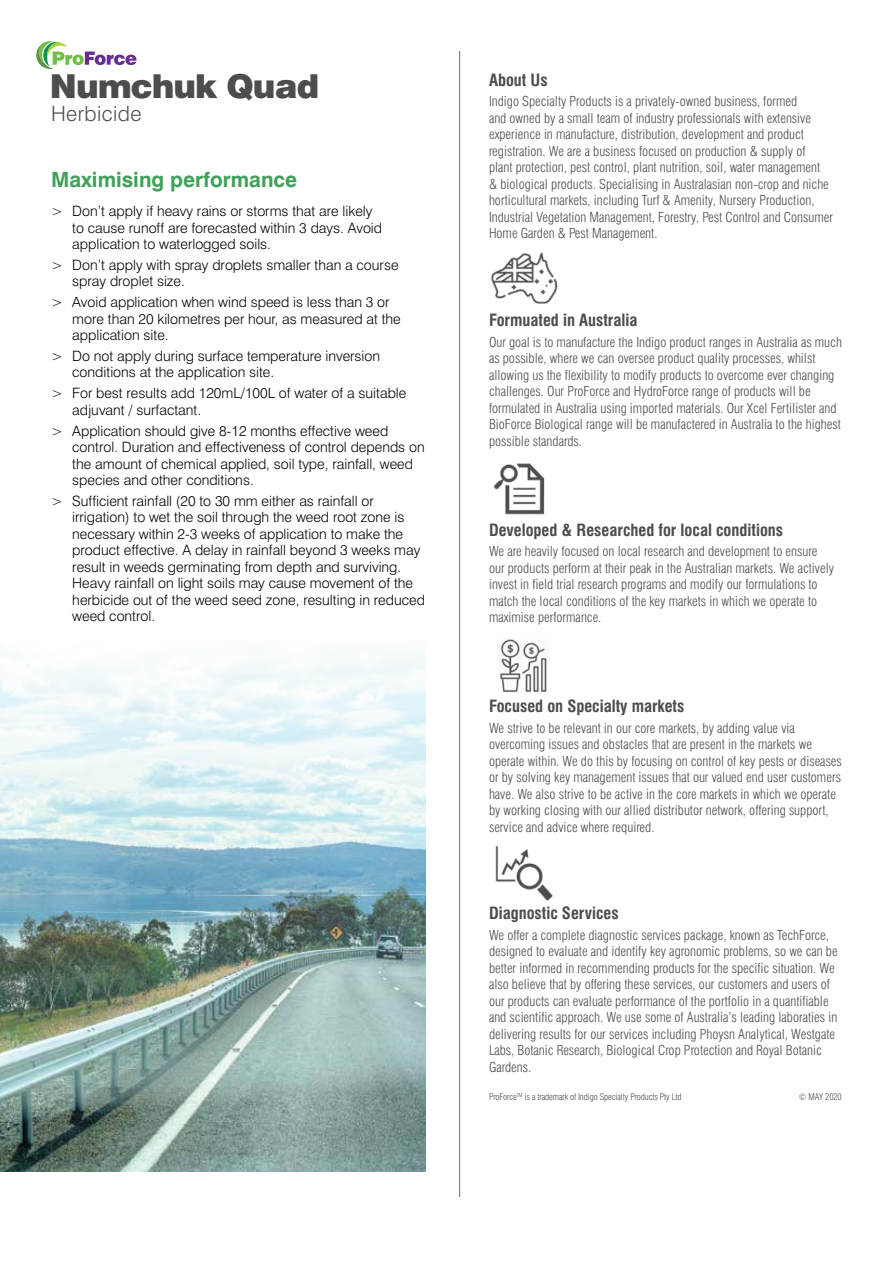
<style>
.page{position:relative;width:893px;height:1263px;background:#fff}
.page>*{position:absolute;margin:0;border:0;box-sizing:border-box;transform-origin:0 0}
.t1{font:900 33px "Swiss 721 BT";letter-spacing:-.03em;color:#4d4d4f}
.t2{font:700 21px "Swiss 721 BT";color:#41a15a}
.t3{font:300 21px "Swiss 721 BT";letter-spacing:.02em;color:#4d4d4f}
.t4{font:700 condensed 16.5px "Swiss 721 BT";color:#4d4d4f}
.t5{font:300 14.25px/16.5px "Swiss 721 BT";color:#000}
.t6{font:300 condensed 13.5px/16.5px "Swiss 721 BT";color:#4d4d4f}
.t7{font:300 condensed 9px "Swiss 721 BT";letter-spacing:-.01em;color:#4d4d4f}
</style>
<div class="page">
<hr style="left:459px;top:51px;width:1px;height:1146px;background:#6d6e71">
<svg style="left:36px;top:41px;width:101px;height:28px"></svg>
<img style="left:0;top:652px;width:425px;height:519px">
<img style="left:495px;top:846px;width:58px;height:54px">
<img style="left:491px;top:252px;width:67px;height:52px">
<img style="left:493px;top:463px;width:52px;height:52px">
<img style="left:500px;top:639px;width:47px;height:54px">
<h1 class="t1" style="left:50px;top:66px;width:271px">Numchuk Quad</h1>
<h2 class="t3" style="left:51px;top:101px;width:92px">Herbicide</h2>
<h2 class="t2" style="left:51px;top:167px;width:248px">Maximising performance</h2>
<p class="t5" style="left:72px;top:203px;width:311px;text-indent:-21px">&gt; Don’t apply if heavy rains or storms that are likely to cause runoff are forecasted within 3 days. Avoid application to waterlogged soils.</p>
<p class="t5" style="left:72px;top:257px;width:328px;text-indent:-21px">&gt; Don’t apply with spray droplets smaller than a course spray droplet size.</p>
<p class="t5" style="left:72px;top:294px;width:330px;text-indent:-21px">&gt; Avoid application when wind speed is less than 3 or more than 20 kilometres per hour, as measured at the application site.</p>
<p class="t5" style="left:72px;top:348px;width:309px;text-indent:-21px">&gt; Do not apply during surface temperature inversion conditions at the application site.</p>
<p class="t5" style="left:72px;top:385px;width:336px;text-indent:-21px">&gt; For best results add 120mL/100L of water of a suitable adjuvant / surfactant.</p>
<p class="t5" style="left:72px;top:422px;width:354px;text-indent:-21px">&gt; Application should give 8-12 months effective weed control. Duration and effectiveness of control depends on the amount of chemical applied, soil type, rainfall, weed species and other conditions.</p>
<p class="t5" style="left:72px;top:492px;width:354px;text-indent:-21px">&gt; Sufficient rainfall (20 to 30 mm either as rainfall or irrigation) to wet the soil through the weed root zone is necessary within 2-3 weeks of application to make the product effective. A delay in rainfall beyond 3 weeks may result in weeds germinating from depth and surviving.<br>Heavy rainfall on light soils may cause movement of the herbicide out of the weed seed zone, resulting in reduced weed control.</p>
<p class="t4" style="left:489px;top:70px;width:60px">About Us</p>
<p class="t6" style="left:489px;top:93px;width:346px">Indigo Specialty Products is a privately-owned business, formed<br>and owned by a small team of industry professionals with extensive experience in manufacture, distribution, development and product registration. We are a business focused on production &amp; supply of<br>plant protection, pest control, plant nutrition, soil, water management<br>&amp; biological products. Specialising in Australasian non-crop and niche horticultural markets, including Turf &amp; Amenity, Nursery Production, Industrial Vegetation Management, Forestry, Pest Control and Consumer Home Garden &amp; Pest Management.</p>
<p class="t4" style="left:489px;top:310px;width:150px">Formuated in Australia</p>
<p class="t6" style="left:489px;top:333px;width:354px">Our goal is to manufacture the Indigo product ranges in Australia as much as possible, where we can oversee product quality processes, whilst allowing us the flexibility to modify products to overcome ever changing challenges. Our ProForce and HydroForce range of products will be formulated in Australia using imported materials. Our Xcel Fertilister and BioForce Biological range will be manufactered in Australia to the highest possible standards.</p>
<p class="t4" style="left:489px;top:520px;width:296px">Developed &amp; Researched for local conditions</p>
<p class="t6" style="left:489px;top:543px;width:347px">We are heavily focused on local research and development to ensure our products perform at their peak in the Australian markets. We actively invest in field trial research programs and modify our formulations to match the local conditions of the key markets in which we operate to maximise performance.</p>
<p class="t4" style="left:489px;top:696px;width:197px">Focused on Specialty markets</p>
<p class="t6" style="left:489px;top:720px;width:354px">We strive to be relevant in our core markets, by adding value via overcoming issues and obstacles that are present in the markets we operate within. We do this by focusing on control of key pests or diseases or by solving key management issues that our valued end user customers have. We also strive to be active in the core markets in which we operate by working closing with our allied distributor network, offering support, service and advice where required.</p>
<p class="t4" style="left:489px;top:903px;width:131px">Diagnostic Services</p>
<p class="t6" style="left:489px;top:927px;width:350px">We offer a complete diagnostic services package, known as TechForce, designed to evaluate and identify key agronomic problems, so we can be better informed in recommending products for the specific situation. We also believe that by offering these services, our customers and users of our products can evaluate performance of the portfolio in a quantifiable and scientific approach. We use some of Australia’s leading laboraties in delivering results for our services including Phoysn Analytical, Westgate Labs, Botanic Research, Biological Crop Protection and Royal Botanic Gardens.</p>
<p class="t7" style="left:489px;top:1092px;width:194px">ProForce<sup>TM</sup> is a trademark of Indigo Specialty Products Pty Ltd</p>
<p class="t7" style="left:799px;top:1092px;width:44px">© MAY 2020</p>
</div>
